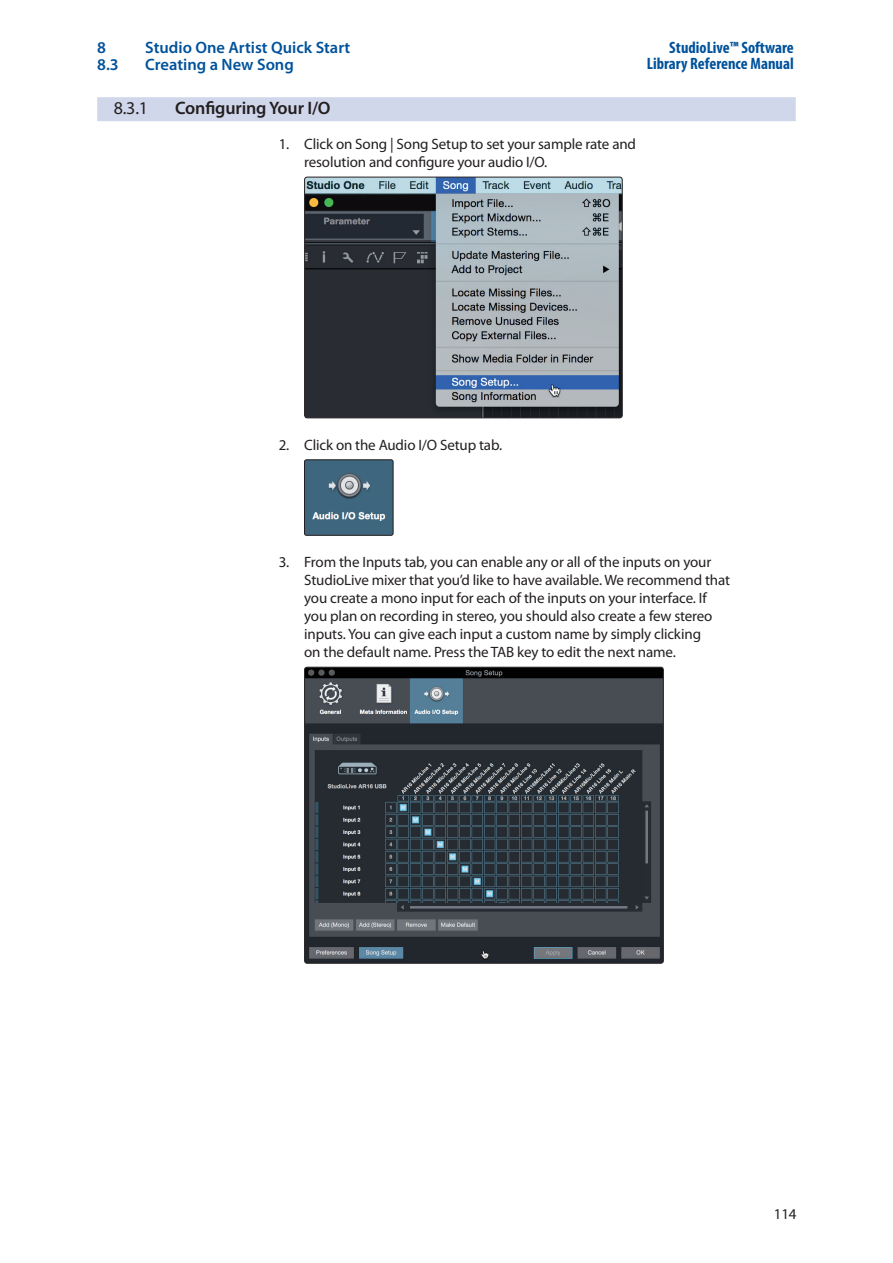
<style>
.page{position:relative;width:893px;height:1263px;background:#fff}
.page>*{position:absolute;margin:0;border:0;box-sizing:border-box;transform-origin:0 0}
._0_N_M_Subsection_He{font:600 18px "Myriad Pro";letter-spacing:-.01em;color:#231f20}
._0_N_M_Subsection_He-2{font:18px "Myriad Pro";color:#231f20}
.t1{font:600 16.5px "Myriad Pro";color:#01529b}
.t2{font:700 condensed 16.5px/16.5px "Myriad Pro";color:#01529b;text-align:right}
.t3{font:15px/18px "Myriad Pro";letter-spacing:-.01em;color:#231f20}
</style>
<div class="page">
<div style="left:97px;top:97px;width:699px;height:24px;background:#d1d7eb"></div>
<img style="left:306px;top:179px;width:315px;height:237px">
<div style="left:304px;top:177px;width:319px;height:241px;border:1px solid #231f20;border-radius:3px"></div>
<img style="left:306px;top:461px;width:85px;height:73px">
<div style="left:304px;top:459px;width:89px;height:77px;border:1px solid #231f20;border-radius:2px"></div>
<img style="left:306px;top:669px;width:356px;height:292px">
<div style="left:304px;top:667px;width:360px;height:296px;border:1px solid #231f20;border-radius:3px"></div>
<p class="t1" style="left:97px;top:39px;width:10px">8</p>
<p class="t1" style="left:145px;top:39px;width:207px">Studio One Artist Quick Start</p>
<p class="t1" style="left:97px;top:55px;width:23px">8.3</p>
<p class="t1" style="left:145px;top:55px;width:150px">Creating a New Song</p>
<p class="_0_N_M_Subsection_He-2" style="left:114px;top:99px;width:36px">8.3.1</p>
<p class="_0_N_M_Subsection_He" style="left:175px;top:98px;width:157px">Configuring Your I/O</p>
<p class="t3" style="left:304px;top:135px;width:333px;text-indent:-26px">1. Click on Song | Song Setup to set your sample rate and resolution and configure your audio I/O.</p>
<p class="t2" style="left:647px;top:39px;width:148px">StudioLive™ Software<br>Library Reference Manual</p>
<p class="t3" style="left:279px;top:436px;width:225px">2. Click on the Audio I/O Setup tab.</p>
<p class="t3" style="left:304px;top:553px;width:427px;text-indent:-26px">3. From the Inputs tab, you can enable any or all of the inputs on your StudioLive mixer that you’d like to have available. We recommend that you create a mono input for each of the inputs on your interface. If you plan on recording in stereo, you should also create a few stereo inputs. You can give each input a custom name by simply clicking<br>on the default name. Press the TAB key to edit the next name.</p>
<p class="t3" style="left:774px;top:1205px;width:24px">114</p>
</div>
